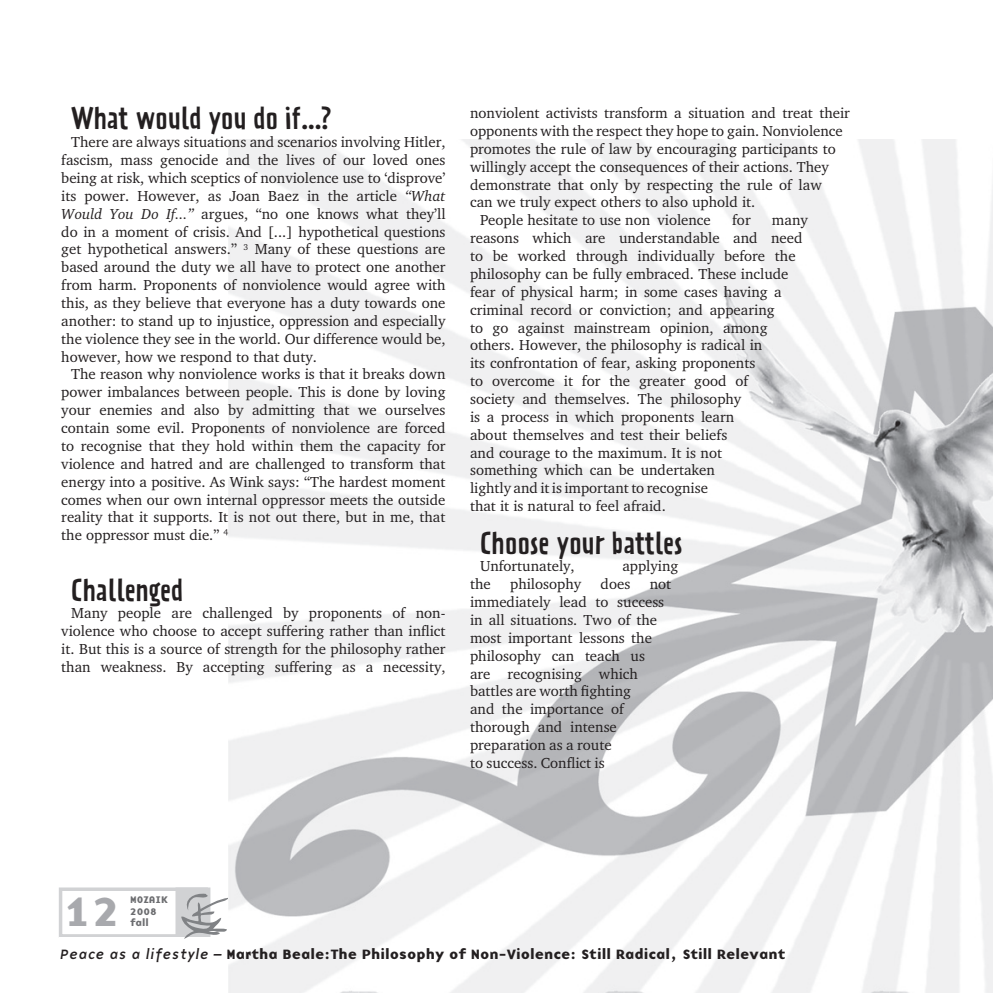
<style>
.page{position:relative;width:993px;height:993px;background:#fff}
.page>*{position:absolute;margin:0;border:0;box-sizing:border-box;transform-origin:0 0}
.Body_Text{font:42px "Base Nine B";color:#a8a9ad}
.ITALIC{font:28px "Prater Sans One";color:#231f20}
.t1{font:14.88px/17.8px "Charter Plain Hun";color:#231f20;text-align:justify}
.t2{font:14px "Base Nine B";color:#231f20}
.t3{font:9.97px "Base Nine B";color:#6c6d70}
.s1{font-family:"Charter Ita Hun"}
.s2{font-family:"Base Nine I"}
</style>
<div class="page">
<div style="left:59px;top:887px;width:149px;height:50px;background:#fff;border:4px solid #d1d2d4"></div>
<div style="left:175px;top:887px;width:35px;height:50px;background:#d1d2d4;border:4px solid #d1d2d4"></div>
<svg style="left:181px;top:892px;width:47px;height:46px"></svg>
<img style="left:228px;top:139px;width:764px;height:853px">
<p class="ITALIC" style="left:71px;top:102px;width:262px">What would you do if…?</p>
<p class="t1" style="left:61px;top:133px;width:385px;text-indent:10px">There are always situations and scenarios involving Hitler, fascism, mass genocide and the lives of our loved ones being at risk, which sceptics of nonviolence use to ‘disprove’ its power. However, as Joan Baez in the article <span class="s1">“What Would You Do If...”</span> argues, “no one knows what they’ll do in a moment of crisis. And [...] hypothetical questions get hypothetical answers.” <sup>3</sup> Many of these questions are based around the duty we all have to protect one another from harm. Proponents of nonviolence would agree with this, as they believe that everyone has a duty towards one another: to stand up to injustice, oppression and especially the violence they see in the world. Our difference would be, however, how we respond to that duty.</p>
<p class="t1" style="left:61px;top:365px;width:385px;text-indent:10px">The reason why nonviolence works is that it breaks down power imbalances between people. This is done by loving your enemies and also by admitting that we ourselves contain some evil. Proponents of nonviolence are forced to recognise that they hold within them the capacity for violence and hatred and are challenged to transform that energy into a positive. As Wink says: “The hardest moment comes when our own internal oppressor meets the outside reality that it supports. It is not out there, but in me, that the oppressor must die.” <sup>4</sup></p>
<p class="ITALIC" style="left:71px;top:573px;width:113px">Challenged</p>
<p class="t1" style="left:61px;top:604px;width:385px;text-indent:10px">Many people are challenged by proponents of non&shy;violence who choose to accept suffering rather than inflict it. But this is a source of strength for the philosophy rather than weakness. By accepting suffering as a necessity,</p>
<p class="t1" style="left:470px;top:104px;width:381px;text-align:left">nonviolent activists transform a situation and treat their opponents with the respect they hope to gain. Nonviolence promotes the rule of law by encouraging participants to willingly accept the consequences of their actions. They demonstrate that only by respecting the rule of law<br>can we truly expect others to also uphold it.</p>
<p class="t1" style="left:480px;top:211px;width:232px">People hesitate to use non violence</p>
<p class="t1" style="left:732px;top:211px;width:20px">for</p>
<p class="t1" style="left:470px;top:211px;width:339px;text-align:left;text-indent:302px">many reasons which are understandable and need to be worked through individually before the philosophy can be fully embraced. These include fear of physical harm; in some cases having a criminal record or conviction; and appearing<br>to go against mainstream opinion, among others. However, the philosophy is radical in<br>its confrontation of fear, asking proponents<br>to overcome it for the greater good of<br>society and themselves. The philosophy<br>is a process in which proponents learn<br>about themselves and test their beliefs<br>and courage to the maximum. It is not<br>something which can be undertaken<br>lightly and it is important to recognise<br>that it is natural to feel afraid.</p>
<p class="ITALIC" style="left:480px;top:526px;width:204px">Choose your battles</p>
<p class="t1" style="left:480px;top:557px;width:96px">Unfortunately,</p>
<p class="t1" style="left:622px;top:557px;width:57px">applying</p>
<p class="t1" style="left:470px;top:574px;width:22px">the</p>
<p class="t1" style="left:510px;top:574px;width:72px">philosophy</p>
<p class="t1" style="left:600px;top:574px;width:31px">does</p>
<p class="t1" style="left:470px;top:574px;width:203px;text-align:left;text-indent:180px">not immediately lead to success in all situations. Two of the most important lessons the philosophy can teach us<br>are recognising which battles are worth fighting<br>and the importance of thorough and intense preparation as a route<br>to success. Conflict is</p>
<p class="Body_Text" style="left:64px;top:877px;width:58px">12</p>
<p class="t3" style="left:130px;top:891px;width:39px">MOZAIK</p>
<p class="t3" style="left:130px;top:903px;width:28px">2008</p>
<p class="t3" style="left:130px;top:914px;width:20px">fall</p>
<p class="t2" style="left:60px;top:942px;width:727px"><span class="s2">Peace as a lifestyle –</span> Martha Beale:The Philosophy of Non-Violence: Still Radical, Still Relevant</p>
</div>
